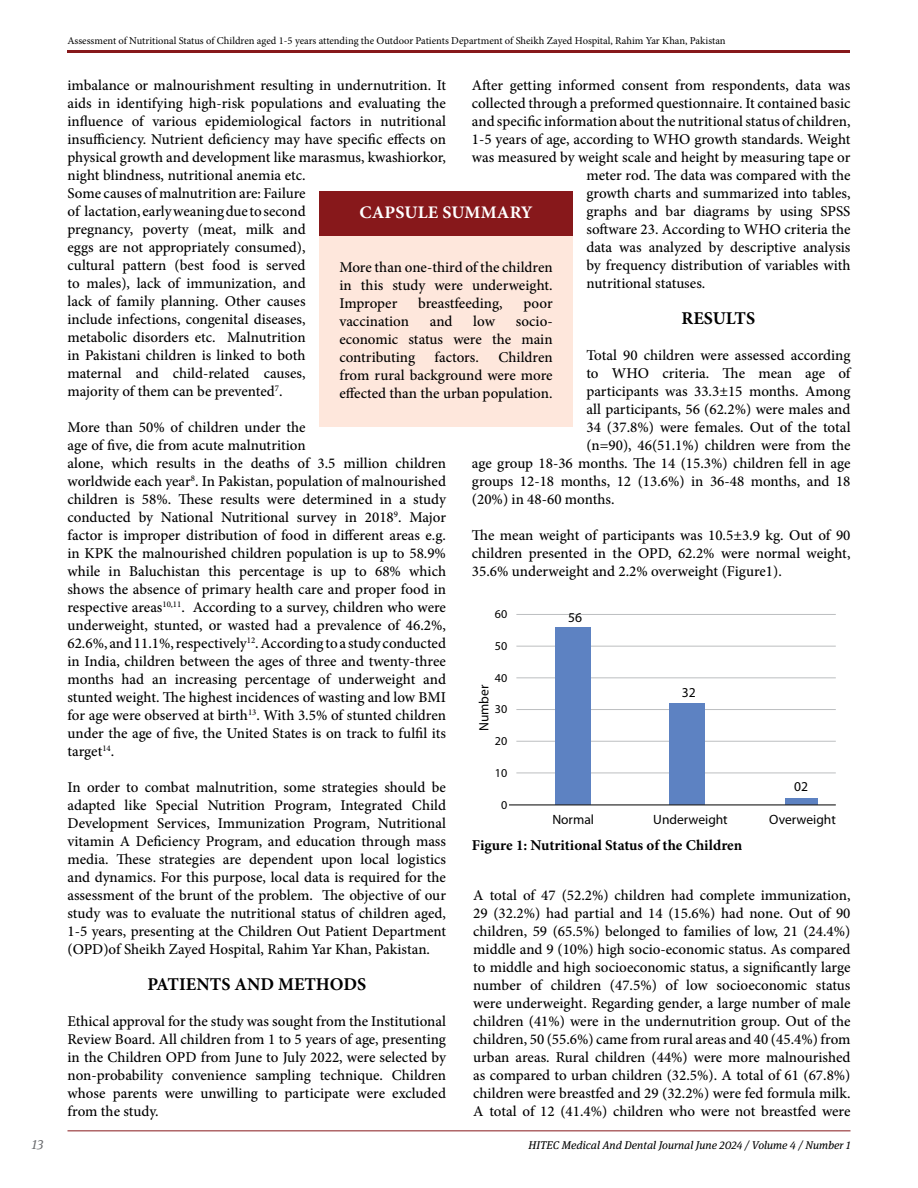
<style>
.page{position:relative;width:918px;height:1188px;background:#fff}
.page>*{position:absolute;margin:0;border:0;box-sizing:border-box;transform-origin:0 0}
.t1{font:700 18px "Minion Pro";color:#000}
.t2{font:700 17.7px "Minion Pro";letter-spacing:.01em;color:#fff}
.t3{font:500 15px/18px "Minion Pro";color:#000;text-align:justify}
.t4{font:700 15px "Minion Pro";color:#000}
.t5{font:13.65px "Myriad Pro";color:#000}
.t6{font:13.5px "Myriad Pro";color:#000}
.t7{font:italic 13.5px "Meta Serif Lf";color:#6d6e71}
.t8{font:12.15px "Myriad Pro";color:#000}
.t9{font:italic 11.25px "Meta Serif Lf";color:#000}
.t10{font:10.5px "Minion Pro";letter-spacing:-.005em;color:#000}
</style>
<div class="page">
<hr style="left:68px;top:1130px;width:782px;height:1px;background:#87181b">
<hr style="left:68px;top:50px;width:782px;height:2px;background:#87181b">
<hr style="left:516px;top:614px;width:320px;height:1px;background:#bcbec0">
<hr style="left:516px;top:646px;width:320px;height:1px;background:#bcbec0">
<hr style="left:516px;top:677px;width:320px;height:1px;background:#bcbec0">
<hr style="left:516px;top:709px;width:320px;height:1px;background:#bcbec0">
<hr style="left:516px;top:741px;width:320px;height:1px;background:#bcbec0">
<hr style="left:516px;top:772px;width:320px;height:1px;background:#bcbec0">
<div style="left:556px;top:627px;width:35px;height:178px;background:#5d82c2"></div>
<div style="left:670px;top:703px;width:35px;height:102px;background:#5d82c2"></div>
<div style="left:785px;top:798px;width:33px;height:7px;background:#5d82c2"></div>
<hr style="left:509px;top:804px;width:327px;height:1px;background:#000">
<div style="left:319px;top:192px;width:254px;height:44px;background:#87181b"></div>
<div style="left:319px;top:236px;width:254px;height:191px;background:#fee7dc"></div>
<p class="t10" style="left:68px;top:33px;width:660px">Assessment of Nutritional Status of Children aged 1-5 years attending the Outdoor Patients Department of Sheikh Zayed Hospital, Rahim Yar Khan, Pakistan</p>
<p class="t3" style="left:472px;top:76px;width:380px">After getting informed consent from respondents, data was</p>
<p class="t3" style="left:472px;top:94px;width:380px">collected through a preformed questionnaire. It contained basic</p>
<p class="t3" style="left:472px;top:112px;width:380px">and specific information about the nutritional status of children,</p>
<p class="t3" style="left:472px;top:130px;width:380px">1-5 years of age, according to WHO growth standards. Weight</p>
<p class="t3" style="left:472px;top:148px;width:380px">was measured by weight scale and height by measuring tape or</p>
<p class="t3" style="left:586px;top:166px;width:266px">meter rod. The data was compared with the</p>
<p class="t3" style="left:586px;top:184px;width:266px">growth charts and summarized into tables,</p>
<p class="t3" style="left:586px;top:202px;width:266px">graphs and bar diagrams by using SPSS</p>
<p class="t3" style="left:586px;top:220px;width:266px">software 23. According to WHO criteria the</p>
<p class="t3" style="left:586px;top:238px;width:266px">data was analyzed by descriptive analysis</p>
<p class="t3" style="left:586px;top:256px;width:266px">by frequency distribution of variables with</p>
<p class="t3" style="left:586px;top:274px;width:120px">nutritional statuses.</p>
<p class="t1" style="left:682px;top:306px;width:75px">RESULTS</p>
<p class="t3" style="left:586px;top:346px;width:266px">Total 90 children were assessed according</p>
<p class="t3" style="left:586px;top:364px;width:266px">to WHO criteria. The mean age of</p>
<p class="t3" style="left:586px;top:382px;width:266px">participants was 33.3±15 months. Among</p>
<p class="t3" style="left:586px;top:400px;width:266px">all participants, 56 (62.2%) were males and</p>
<p class="t3" style="left:586px;top:418px;width:266px">34 (37.8%) were females. Out of the total</p>
<p class="t3" style="left:586px;top:436px;width:266px">(n=90), 46(51.1%) children were from the</p>
<p class="t3" style="left:472px;top:454px;width:380px">age group 18-36 months. The 14 (15.3%) children fell in age</p>
<p class="t3" style="left:472px;top:472px;width:380px">groups 12-18 months, 12 (13.6%) in 36-48 months, and 18</p>
<p class="t3" style="left:472px;top:490px;width:144px">(20%) in 48-60 months.</p>
<p class="t3" style="left:472px;top:526px;width:380px">The mean weight of participants was 10.5±3.9 kg. Out of 90 children presented in the OPD, 62.2% were normal weight, 35.6% underweight and 2.2% overweight (Figure1).</p>
<p class="t3" style="left:68px;top:76px;width:380px;text-align:left">imbalance or malnourishment resulting in undernutrition. It aids in identifying high-risk populations and evaluating the influence of various epidemiological factors in nutritional insufficiency. Nutrient deficiency may have specific effects on physical growth and development like marasmus, kwashiorkor, night blindness, nutritional anemia etc.<br>Some causes of malnutrition are: Failure<br>of lactation, early weaning due to second<br>pregnancy, poverty (meat, milk and<br>eggs are not appropriately consumed),<br>cultural pattern (best food is served<br>to males), lack of immunization, and<br>lack of family planning. Other causes<br>include infections, congenital diseases,<br>metabolic disorders etc. Malnutrition<br>in Pakistani children is linked to both<br>maternal and child-related causes,<br>majority of them can be prevented<sup>7</sup>.</p>
<p class="t3" style="left:67px;top:418px;width:380px;text-align:left">More than 50% of children under the<br>age of five, die from acute malnutrition<br>alone, which results in the deaths of 3.5 million children worldwide each year<sup>8</sup>. In Pakistan, population of malnourished children is 58%. These results were determined in a study conducted by National Nutritional survey in 2018<sup>9</sup>. Major factor is improper distribution of food in different areas e.g. in KPK the malnourished children population is up to 58.9% while in Baluchistan this percentage is up to 68% which shows the absence of primary health care and proper food in respective areas<sup>10,11</sup>. According to a survey, children who were underweight, stunted, or wasted had a prevalence of 46.2%, 62.6%, and 11.1%, respectively<sup>12</sup>. According to a study conducted in India, children between the ages of three and twenty-three months had an increasing percentage of underweight and stunted weight. The highest incidences of wasting and low BMI for age were observed at birth<sup>13</sup>. With 3.5% of stunted children under the age of five, the United States is on track to fulfil its target<sup>14</sup>.</p>
<p class="t3" style="left:68px;top:778px;width:380px">In order to combat malnutrition, some strategies should be adapted like Special Nutrition Program, Integrated Child Development Services, Immunization Program, Nutritional vitamin A Deficiency Program, and education through mass media. These strategies are dependent upon local logistics and dynamics. For this purpose, local data is required for the assessment of the brunt of the problem. The objective of our study was to evaluate the nutritional status of children aged, 1-5 years, presenting at the Children Out Patient Department (OPD)of Sheikh Zayed Hospital, Rahim Yar Khan, Pakistan.</p>
<p class="t1" style="left:147px;top:972px;width:220px">PATIENTS AND METHODS</p>
<p class="t3" style="left:68px;top:1012px;width:380px">Ethical approval for the study was sought from the Institutional Review Board. All children from 1 to 5 years of age, presenting in the Children OPD from June to July 2022, were selected by non-probability convenience sampling technique. Children whose parents were unwilling to participate were excluded from the study.</p>
<p class="t2" style="left:359px;top:200px;width:175px">CAPSULE SUMMARY</p>
<p class="t3" style="left:339px;top:258px;width:215px">More than one-third of the children in this study were underweight.<br>Improper</p>
<p class="t3" style="left:418px;top:294px;width:86px">breastfeeding,</p>
<p class="t3" style="left:524px;top:294px;width:31px">poor</p>
<p class="t3" style="left:339px;top:312px;width:71px">vaccination</p>
<p class="t3" style="left:430px;top:312px;width:24px">and</p>
<p class="t3" style="left:473px;top:312px;width:23px">low</p>
<p class="t3" style="left:339px;top:312px;width:215px;text-indent:176px">socio&shy;economic status were the main contributing</p>
<p class="t3" style="left:339px;top:348px;width:215px;text-indent:159px">Children from rural background were more effected than the urban population.</p>
<p class="t3" style="left:435px;top:348px;width:46px">factors.</p>
<p class="t8" style="left:495px;top:606px;width:14px">60</p>
<p class="t5" style="left:568px;top:609px;width:15px">56</p>
<p class="t8" style="left:495px;top:638px;width:14px">50</p>
<p class="t8" style="left:495px;top:670px;width:14px">40</p>
<p class="t8" style="left:495px;top:702px;width:14px">30</p>
<p class="t8" style="left:495px;top:734px;width:14px">20</p>
<p class="t8" style="left:495px;top:766px;width:14px">10</p>
<p class="t8" style="left:501px;top:798px;width:8px">0</p>
<p class="t6" style="left:476px;top:731px;width:48px;rotate:-90deg">Number</p>
<p class="t5" style="left:682px;top:684px;width:15px">32</p>
<p class="t5" style="left:794px;top:778px;width:15px">02</p>
<p class="t6" style="left:552px;top:811px;width:43px">Normal</p>
<p class="t6" style="left:653px;top:811px;width:76px">Underweight</p>
<p class="t6" style="left:769px;top:811px;width:68px">Overweight</p>
<p class="t4" style="left:472px;top:834px;width:272px">Figure 1: Nutritional Status of the Children</p>
<p class="t3" style="left:473px;top:886px;width:379px">A total of 47 (52.2%) children had complete immunization, 29 (32.2%) had partial and 14 (15.6%) had none. Out of 90 children, 59 (65.5%) belonged to families of low, 21 (24.4%) middle and 9 (10%) high socio-economic status. As compared to middle and high socioeconomic status, a significantly large number of children (47.5%) of low socioeconomic status were underweight. Regarding gender, a large number of male children (41%) were in the undernutrition group. Out of the children, 50 (55.6%) came from rural areas and 40 (45.4%) from urban areas. Rural children (44%) were more malnourished as compared to urban children (32.5%). A total of 61 (67.8%) children were breastfed and 29 (32.2%) were fed formula milk.<br>A total of 12 (41.4%) children who were not breastfed were</p>
<p class="t7" style="left:32px;top:1133px;width:13px">13</p>
<p class="t9" style="left:529px;top:1136px;width:323px">HITEC Medical And Dental Journal June 2024 / Volume 4 / Number 1</p>
</div>
